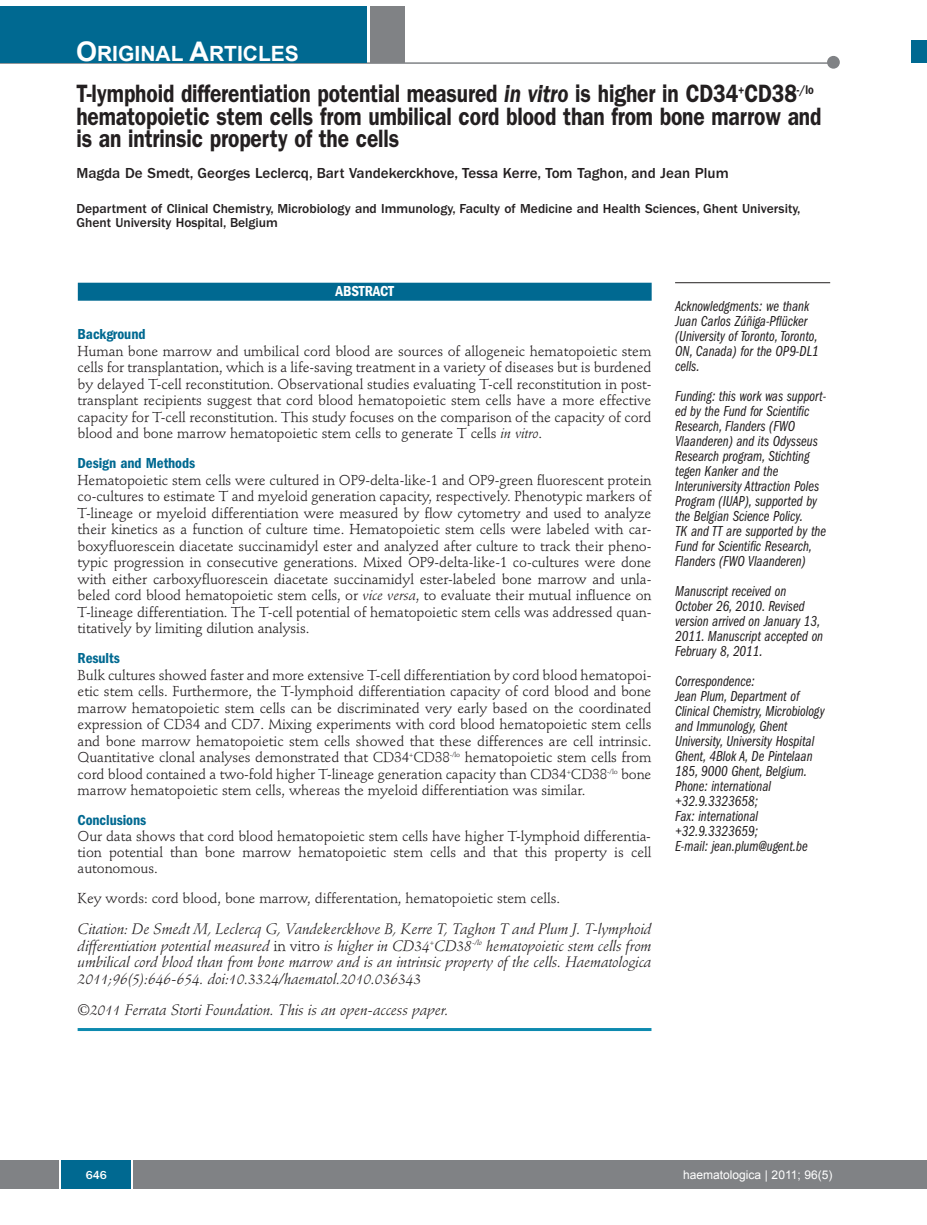
<style>
.page{position:relative;width:927px;height:1225px;background:#fff}
.page>*{position:absolute;margin:0;border:0;box-sizing:border-box;transform-origin:0 0}
.t1{font:600 25.2px/22.5px "Franklin Gothic";letter-spacing:-.005em;color:#231f20;scale:.83 1}
.t2{font:700 21px "Arial";color:#fff}
.t3{font:15px/15px "Franklin Gothic Book Cmpr Ital";color:#231f20}
.t4{font:italic 15px/16.5px "Stempel Schneidler";letter-spacing:-.005em;color:#231f20;text-align:justify}
.t5{font:500 15px "Franklin Gothic";color:#231f20}
.t6{font:600 condensed 15px "Franklin Gothic";letter-spacing:-.005em;color:#006991}
.t7{font:600 condensed 15px "Franklin Gothic";letter-spacing:-.005em;color:#fff}
.t8{font:14.25px/16.5px "Stempel Schneidler";letter-spacing:-.005em;color:#231f20;text-align:justify}
.t9{font:500 13.5px/13.5px "Franklin Gothic";color:#231f20}
.t10{font:12px "Arial";color:#fff}
.t11{font:500 12px "Franklin Gothic";color:#fff}
.s1{font-size:27px}
.s2{font-style:italic}
.s3{font-style:normal}
.s4{font-size:15.15px}
</style>
<div class="page">
<div style="left:911px;top:40px;width:16px;height:22px;background:#006991"></div>
<div style="left:910px;top:1160px;width:17px;height:28px;background:#808285"></div>
<hr style="left:0;top:62px;width:837px;height:2px;background:#808285">
<div style="left:0;top:1160px;width:910px;height:28px;background:#808285"></div>
<div style="left:61px;top:1160px;width:71px;height:28px;background:#006991"></div>
<div style="left:827px;top:56px;width:13px;height:13px;background:#808285;border-radius:50%"></div>
<div style="left:371px;top:6px;width:34px;height:56px;background:#808285"></div>
<div style="left:0;top:6px;width:367px;height:56px;background:#006991"></div>
<hr style="left:675px;top:282px;width:155px;height:1px;background:#231f20">
<hr style="left:78px;top:1028px;width:573px;height:3px;background:#0d8aaf">
<div style="left:78px;top:283px;width:574px;height:18px;background:#006991"></div>
<svg style="left:60px;top:1160px;width:1px;height:28px"></svg>
<svg style="left:132px;top:1160px;width:1px;height:28px"></svg>
<h2 class="t2" style="left:76px;top:42px;width:224px"><span class="s1">O</span>RIGINAL <span class="s1">A</span>RTICLES</h2>
<h1 class="t1" style="left:76px;top:85px;width:899px">T-lymphoid differentiation potential measured <span class="s2">in vitro</span> is higher in CD34<sup>+</sup>CD38<sup>-/lo </sup>hematopoietic stem cells from umbilical cord blood than from bone marrow and is an intrinsic property of the cells</h1>
<p class="t5" style="left:76px;top:168px;width:654px">Magda De Smedt, Georges Leclercq, Bart Vandekerckhove, Tessa Kerre, Tom Taghon, and Jean Plum</p>
<p class="t9" style="left:76px;top:203px;width:726px">Department of Clinical Chemistry, Microbiology and Immunology, Faculty of Medicine and Health Sciences, Ghent University,<br>Ghent University Hospital, Belgium</p>
<p class="t7" style="left:335px;top:286px;width:60px">ABSTRACT</p>
<p class="t6" style="left:78px;top:329px;width:69px">Background</p>
<p class="t8" style="left:78px;top:344px;width:575px">Human bone marrow and umbilical cord blood are sources of allogeneic hematopoietic stem cells for transplantation, which is a life-saving treatment in a variety of diseases but is burdened by delayed T-cell reconstitution. Observational studies evaluating T-cell reconstitution in post&shy;transplant recipients suggest that cord blood hematopoietic stem cells have a more effective capacity for T-cell reconstitution. This study focuses on the comparison of the capacity of cord blood and bone marrow hematopoietic stem cells to generate T cells <span class="s2">in vitro</span>.</p>
<p class="t6" style="left:78px;top:458px;width:119px">Design and Methods</p>
<p class="t8" style="left:78px;top:473px;width:575px">Hematopoietic stem cells were cultured in OP9-delta-like-1 and OP9-green fluorescent protein co-cultures to estimate T and myeloid generation capacity, respectively. Phenotypic markers of T-lineage or myeloid differentiation were measured by flow cytometry and used to analyze their kinetics as a function of culture time. Hematopoietic stem cells were labeled with car&shy;boxyfluorescein diacetate succinamidyl ester and analyzed after culture to track their pheno&shy;typic progression in consecutive generations. Mixed OP9-delta-like-1 co-cultures were done with either carboxyfluorescein diacetate succinamidyl ester-labeled bone marrow and unla&shy;beled cord blood hematopoietic stem cells, or <span class="s2">vice versa</span>, to evaluate their mutual influence on T-lineage differentiation. The T-cell potential of hematopoietic stem cells was addressed quan&shy;titatively by limiting dilution analysis.</p>
<p class="t6" style="left:78px;top:653px;width:44px">Results</p>
<p class="t8" style="left:78px;top:668px;width:575px">Bulk cultures showed faster and more extensive T-cell differentiation by cord blood hematopoi&shy;etic stem cells. Furthermore, the T-lymphoid differentiation capacity of cord blood and bone marrow hematopoietic stem cells can be discriminated very early based on the coordinated expression of CD34 and CD7. Mixing experiments with cord blood hematopoietic stem cells and bone marrow hematopoietic stem cells showed that these differences are cell intrinsic.<br>Quantitative clonal analyses demonstrated that CD34<sup>+</sup>CD38<sup>-/lo</sup> hematopoietic stem cells from cord blood contained a two-fold higher T-lineage generation capacity than CD34<sup>+</sup>CD38<sup>-/lo</sup> bone marrow hematopoietic stem cells, whereas the myeloid differentiation was similar.</p>
<p class="t6" style="left:78px;top:815px;width:70px">Conclusions</p>
<p class="t8" style="left:78px;top:830px;width:575px;line-height:15.8px">Our data shows that cord blood hematopoietic stem cells have higher T-lymphoid differentia&shy;tion potential than bone marrow hematopoietic stem cells and that this property is cell autonomous.</p>
<p class="t8" style="left:78px;top:891px;width:484px">Key words: cord blood, bone marrow, differentation, hematopoietic stem cells.</p>
<p class="t4" style="left:78px;top:922px;width:575px">Citation: De Smedt M, Leclercq G, Vandekerckhove B, Kerre T, Taghon T and Plum J. T-lymphoid differentiation potential measured <span class="s3">in vitro</span> is higher in CD34<sup>+</sup>CD38<sup>-/lo</sup> hematopoietic stem cells from umbilical cord blood than from bone marrow and is an intrinsic property of the cells. Haematologica 2011;96(5):646-654. doi:10.3324/haematol.2010.036343</p>
<p class="t4" style="left:78px;top:1003px;width:372px"><span class="s4">©</span>2011 Ferrata Storti Foundation. This is an open-access paper.</p>
<p class="t3" style="left:675px;top:299px;width:145px">Acknowledgments: we thank<br>Juan Carlos Zúñiga-Pflücker (University of Toronto,Toronto,<br>ON, Canada) for the OP9-DL1 cells.</p>
<p class="t3" style="left:675px;top:389px;width:153px">Funding: this work was support&shy;ed by the Fund for Scientific<br>Research, Flanders (FWO<br>Vlaanderen) and its Odysseus<br>Research program, Stichting tegen Kanker and the<br>Interuniversity Attraction Poles<br>Program (IUAP), supported by the Belgian Science Policy.<br>TK and TT are supported by the<br>Fund for Scientific Research,<br>Flanders (FWO Vlaanderen)</p>
<p class="t3" style="left:675px;top:584px;width:150px">Manuscript received on<br>October 26, 2010. Revised version arrived on January 13,<br>2011. Manuscript accepted on<br>February 8, 2011.</p>
<p class="t3" style="left:675px;top:674px;width:151px">Correspondence:<br>Jean Plum, Department of<br>Clinical Chemistry, Microbiology and Immunology, Ghent<br>University, University Hospital<br>Ghent, 4Blok A, De Pintelaan<br>185, 9000 Ghent, Belgium.<br>Phone: international +32.9.3323658;<br>Fax: international +32.9.3323659;<br>E-mail: jean.plum@ugent.be</p>
<p class="t11" style="left:86px;top:1170px;width:23px">646</p>
<p class="t10" style="left:683px;top:1167px;width:151px">haematologica | 2011; 96(5)</p>
</div>
